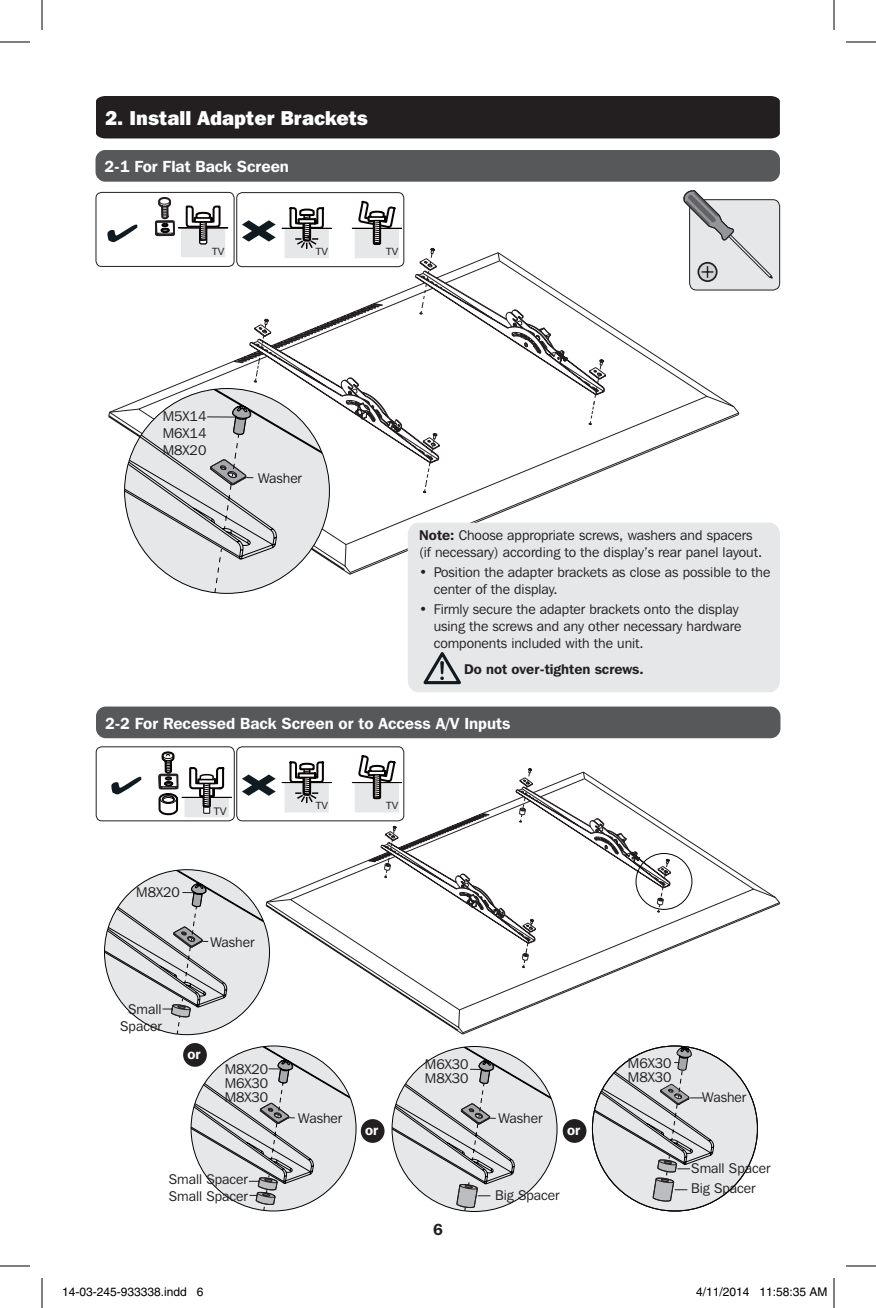
<style>
.page{position:relative;width:876px;height:1308px;background:#fff}
.page>*{position:absolute;margin:0;border:0;box-sizing:border-box;transform-origin:0 0}
.t1{font:800 20px "Franklin Gothic IT Cby BT";color:#fff}
.t2{font:600 16px "Franklin Gothic IT Cby BT";color:#fff}
.t3{font:600 16px "Franklin Gothic IT Cby BT";color:#231f20}
.t4{font:14px/16.8px "Franklin Gothic IT Cby BT";color:#231f20}
.t5{font:600 14px "Franklin Gothic IT Cby BT";color:#231f20}
.t6{font:600 14px "Franklin Gothic IT Cby BT";color:#fff}
.t7{font:12px "Helvetica";color:#000}
.t8{font:10.4px "Arial";color:#231f20}
.t9{font:10px "Arial";color:#231f20}
.s1{font-weight:600}
</style>
<div class="page">
<svg style="left:190px;top:1045px;width:162px;height:167px"></svg>
<svg style="left:391px;top:1046px;width:366px;height:166px"></svg>
<svg style="left:349px;top:437px;width:336px;height:138px"></svg>
<svg style="left:607px;top:287px;width:133px;height:150px"></svg>
<svg style="left:325px;top:464px;width:280px;height:30px"></svg>
<svg style="left:324px;top:451px;width:282px;height:13px"></svg>
<svg style="left:253px;top:257px;width:354px;height:194px"></svg>
<svg style="left:108px;top:318px;width:216px;height:276px"></svg>
<div style="left:408px;top:523px;width:372px;height:169px;background:#e6e7e9"></div>
<div style="left:96px;top:96px;width:684px;height:42px;background:#231f20"></div>
<div style="left:96px;top:150px;width:684px;height:32px;background:#57585a;border-radius:10px"></div>
<div style="left:96px;top:707px;width:684px;height:31px;background:#57585a;border-radius:10px"></div>
<svg style="left:420px;top:649px;width:45px;height:37px;background:#b7babd"></svg>
<div style="left:183px;top:1043px;width:24px;height:24px;background:#231f20;border-radius:50%"></div>
<div style="left:361px;top:1119px;width:24px;height:24px;background:#231f20;border-radius:50%"></div>
<div style="left:563px;top:1119px;width:23px;height:24px;background:#231f20;border-radius:50%"></div>
<div style="left:690px;top:200px;width:90px;height:90px;background:#e6e7e9;border-radius:7px"></div>
<div style="left:689px;top:199px;width:91px;height:91px;border:1px solid #231f20;border-radius:7px"></div>
<div style="left:697px;top:262px;width:21px;height:20px;border:2px solid #231f20;border-radius:50%"></div>
<svg style="left:683px;top:190px;width:91px;height:90px"></svg>
<div style="left:96px;top:192px;width:138px;height:75px;border:1px solid #231f20;border-radius:6px"></div>
<svg style="left:155px;top:197px;width:74px;height:60px"></svg>
<svg style="left:107px;top:225px;width:30px;height:17px"></svg>
<svg style="left:672px;top:829px;width:108px;height:93px"></svg>
<div style="left:236px;top:192px;width:168px;height:75px;border:1px solid #231f20;border-radius:6px"></div>
<svg style="left:351px;top:192px;width:52px;height:66px"></svg>
<svg style="left:242px;top:207px;width:90px;height:51px"></svg>
<svg style="left:96px;top:746px;width:576px;height:289px"></svg>
<hr style="left:0;top:42px;width:30px;height:1px;background:#000">
<hr style="left:846px;top:42px;width:30px;height:1px;background:#000">
<hr style="left:0;top:1266px;width:30px;height:1px;background:#000">
<hr style="left:846px;top:1266px;width:30px;height:1px;background:#000">
<hr style="left:42px;top:0;width:1px;height:30px;background:#000">
<hr style="left:42px;top:1278px;width:1px;height:30px;background:#000">
<hr style="left:834px;top:0;width:1px;height:30px;background:#000">
<hr style="left:834px;top:1278px;width:1px;height:30px;background:#000">
<p class="t1" style="left:105px;top:105px;width:265px">2. Install Adapter Brackets</p>
<p class="t2" style="left:105px;top:157px;width:186px">2-1 For Flat Back Screen</p>
<p class="t9" style="left:212px;top:244px;width:14px">TV</p>
<p class="t9" style="left:315px;top:245px;width:14px">TV</p>
<p class="t9" style="left:386px;top:245px;width:14px">TV</p>
<p class="t4" style="left:163px;top:408px;width:45px">M5X14</p>
<p class="t4" style="left:163px;top:425px;width:45px">M6X14</p>
<p class="t4" style="left:163px;top:441px;width:45px">M8X20</p>
<p class="t4" style="left:258px;top:469px;width:45px">Washer</p>
<p class="t4" style="left:419px;top:526px;width:345px"><span class="s1">Note:</span> Choose appropriate screws, washers and spacers (if necessary) according to the display’s rear panel layout.</p>
<p class="t4" style="left:434px;top:564px;width:338px;text-indent:-14px">• Position the adapter brackets as close as possible to the center of the display.</p>
<p class="t4" style="left:434px;top:601px;width:309px;text-indent:-14px">• Firmly secure the adapter brackets onto the display using the screws and any other necessary hardware components included with the unit.</p>
<p class="t5" style="left:464px;top:660px;width:181px">Do not over-tighten screws.</p>
<p class="t2" style="left:105px;top:713px;width:407px">2-2 For Recessed Back Screen or to Access A/V Inputs</p>
<p class="t8" style="left:213px;top:804px;width:15px">TV</p>
<p class="t4" style="left:136px;top:883px;width:45px">M8X20</p>
<p class="t4" style="left:210px;top:933px;width:45px">Washer</p>
<p class="t4" style="left:120px;top:1001px;width:43px;text-align:center">Small<br>Spacer</p>
<p class="t6" style="left:188px;top:1045px;width:15px">or</p>
<p class="t4" style="left:225px;top:1060px;width:45px">M8X20</p>
<p class="t4" style="left:225px;top:1074px;width:45px">M6X30</p>
<p class="t4" style="left:225px;top:1088px;width:45px">M8X30</p>
<p class="t4" style="left:169px;top:1171px;width:81px">Small Spacer</p>
<p class="t4" style="left:169px;top:1188px;width:81px">Small Spacer</p>
<p class="t9" style="left:315px;top:799px;width:14px">TV</p>
<p class="t9" style="left:386px;top:799px;width:14px">TV</p>
<p class="t4" style="left:425px;top:1056px;width:45px">M6X30</p>
<p class="t4" style="left:425px;top:1070px;width:45px">M8X30</p>
<p class="t4" style="left:298px;top:1109px;width:45px">Washer</p>
<p class="t4" style="left:498px;top:1110px;width:45px">Washer</p>
<p class="t6" style="left:365px;top:1121px;width:15px">or</p>
<p class="t6" style="left:567px;top:1121px;width:15px">or</p>
<p class="t3" style="left:433px;top:1219px;width:11px">6</p>
<p class="t4" style="left:495px;top:1187px;width:66px">Big Spacer</p>
<p class="t4" style="left:628px;top:1054px;width:45px">M6X30</p>
<p class="t4" style="left:628px;top:1068px;width:45px">M8X30</p>
<p class="t4" style="left:702px;top:1089px;width:45px">Washer</p>
<p class="t4" style="left:691px;top:1160px;width:81px">Small Spacer</p>
<p class="t4" style="left:691px;top:1179px;width:66px">Big Spacer</p>
<p class="t7" style="left:62px;top:1285px;width:143px">14-03-245-933338.indd 6</p>
<p class="t7" style="left:696px;top:1285px;width:133px">4/11/2014 11:58:35 AM</p>
</div>
